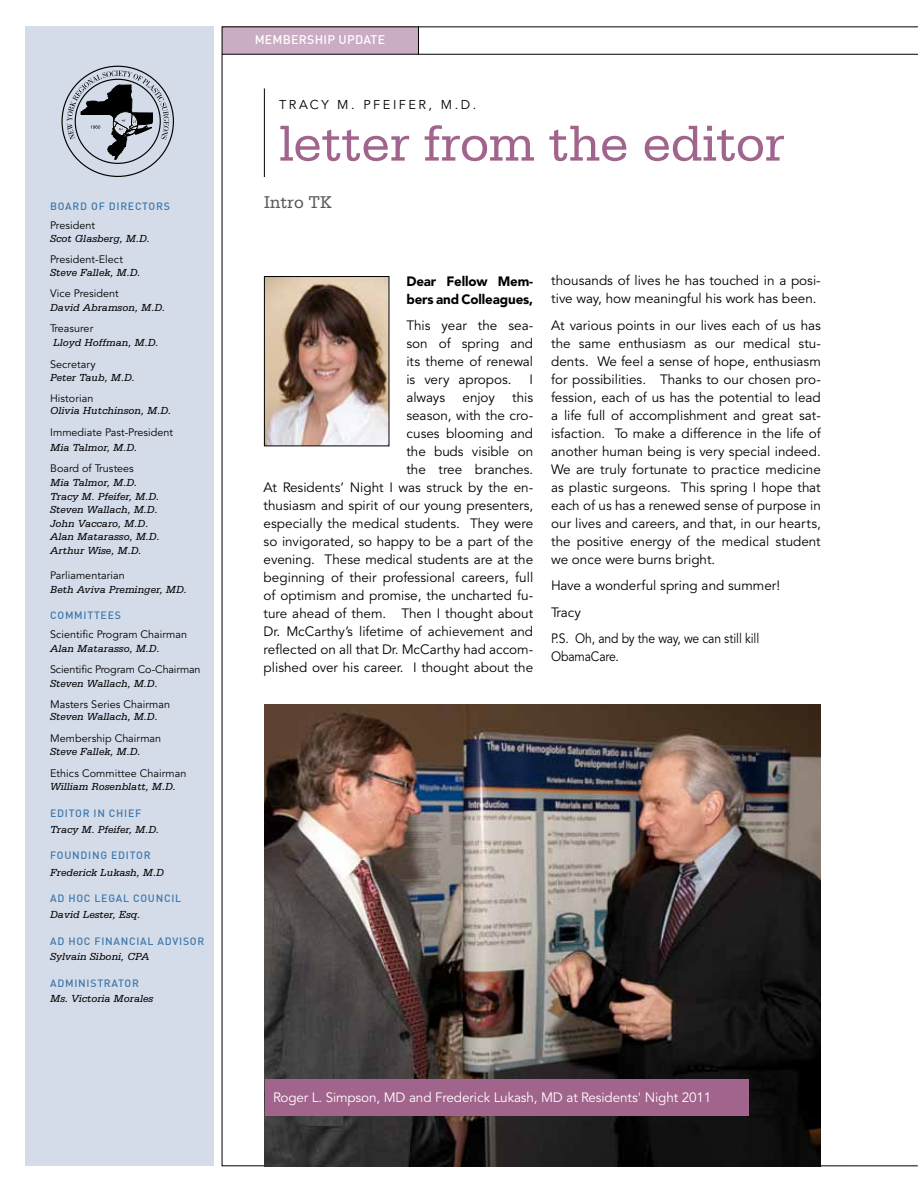
<style>
.page{position:relative;width:918px;height:1188px;background:#fff}
.page>*{position:absolute;margin:0;border:0;box-sizing:border-box;transform-origin:0 0}
.t1{font:53.25px "Serifa";letter-spacing:-.01em;color:#a1648c}
.t2{font:18px "Serifa";color:#58595b}
.t3{font:13.5px/18px "Avenir";color:#000;text-align:justify}
.t4{font:13.5px "Avenir";letter-spacing:-.01em;color:#fff}
.t5{font:900 13.5px/18px "Avenir";letter-spacing:-.01em;color:#000}
.t6{font:13.5px "Avenir";color:#000;scale:.9 1}
.t7{font:12.75px "Avenir";color:#000}
.t8{font:500 12.3px "DIN";letter-spacing:.02em;color:#fff}
.t9{font:italic 10.8px/13.5px "Serifa";color:#000}
.t10{font:10.8px "Avenir";letter-spacing:.005em;color:#000}
.t11{font:500 10.5px "DIN";letter-spacing:.07em;color:#3e78ab}
</style>
<div class="page">
<div style="left:222px;top:27px;width:197px;height:27px;background:#caacc3"></div>
<svg style="left:418px;top:27px;width:1px;height:27px"></svg>
<hr style="left:222px;top:54px;width:696px;height:1px;background:#000">
<div style="left:26px;top:27px;width:188px;height:1139px;background:#d5dce9"></div>
<img style="left:266px;top:278px;width:121px;height:166px">
<div style="left:264px;top:276px;width:125px;height:170px;border:1px solid #000"></div>
<hr style="left:264px;top:88px;width:1px;height:89px;background:#000">
<img style="left:265px;top:704px;width:556px;height:462px">
<div style="left:265px;top:1079px;width:483px;height:36px;background:#a1648c"></div>
<svg style="left:62px;top:65px;width:112px;height:112px"></svg>
<p class="t11" style="left:50px;top:200px;width:121px">BOARD OF DIRECTORS</p>
<p class="t10" style="left:50px;top:219px;width:46px">President</p>
<p class="t9" style="left:50px;top:232px;width:101px">Scot Glasberg, M.D.</p>
<p class="t10" style="left:50px;top:253px;width:75px">President-Elect</p>
<p class="t9" style="left:50px;top:265px;width:92px">Steve Fallek, M.D.</p>
<p class="t10" style="left:50px;top:287px;width:70px">Vice President</p>
<p class="t9" style="left:50px;top:300px;width:117px">David Abramson, M.D.</p>
<p class="t10" style="left:50px;top:323px;width:45px">Treasurer</p>
<p class="t9" style="left:53px;top:336px;width:107px">Lloyd Hoffman, M.D.</p>
<p class="t10" style="left:50px;top:358px;width:47px">Secretary</p>
<p class="t9" style="left:50px;top:371px;width:86px">Peter Taub, M.D.</p>
<p class="t10" style="left:50px;top:392px;width:45px">Historian</p>
<p class="t9" style="left:50px;top:404px;width:123px">Olivia Hutchinson, M.D.</p>
<p class="t10" style="left:50px;top:426px;width:124px">Immediate Past-President</p>
<p class="t9" style="left:50px;top:440px;width:89px">Mia Talmor, M.D.</p>
<p class="t10" style="left:50px;top:463px;width:85px">Board of Trustees</p>
<p class="t9" style="left:50px;top:476px;width:111px">Mia Talmor, M.D.<br>Tracy M. Pfeifer, M.D.<br>Steven Wallach, M.D.<br>John Vaccaro, M.D.<br>Alan Matarasso, M.D.<br>Arthur Wise, M.D.</p>
<p class="t10" style="left:50px;top:569px;width:76px">Parliamentarian</p>
<p class="t9" style="left:50px;top:583px;width:138px">Beth Aviva Preminger, MD.</p>
<p class="t11" style="left:50px;top:609px;width:72px">COMM ITTEES</p>
<p class="t10" style="left:50px;top:628px;width:138px">Scientific Program Chairman</p>
<p class="t9" style="left:50px;top:641px;width:111px">Alan Matarasso, M.D.</p>
<p class="t10" style="left:50px;top:663px;width:152px">Scientific Program Co-Chairman</p>
<p class="t9" style="left:50px;top:676px;width:109px">Steven Wallach, M.D.</p>
<p class="t10" style="left:50px;top:698px;width:121px">Masters Series Chairman</p>
<p class="t9" style="left:50px;top:710px;width:109px">Steven Wallach, M.D.</p>
<p class="t10" style="left:50px;top:732px;width:113px">Membership Chairman</p>
<p class="t9" style="left:50px;top:745px;width:92px">Steve Fallek, M.D.</p>
<p class="t10" style="left:50px;top:767px;width:138px">Ethics Committee Chairman</p>
<p class="t9" style="left:50px;top:780px;width:127px">William Rosenblatt, M.D.</p>
<p class="t11" style="left:50px;top:806px;width:93px">EDITOR IN CHIEF</p>
<p class="t9" style="left:50px;top:822px;width:111px">Tracy M. Pfeifer, M.D.</p>
<p class="t11" style="left:50px;top:849px;width:30px">FOUNDING</p>
<p class="t11" style="left:111px;top:849px;width:8px">EDITOR</p>
<p class="t9" style="left:50px;top:866px;width:115px">Frederick Lukash, M.D</p>
<p class="t11" style="left:50px;top:892px;width:131px">AD HOC LEGAL COU NCIL</p>
<p class="t9" style="left:50px;top:908px;width:92px">David Lester, Esq.</p>
<p class="t11" style="left:50px;top:934px;width:156px">AD H OC FINANCIAL ADVISOR</p>
<p class="t9" style="left:50px;top:950px;width:101px">Sylvain Siboni, CPA</p>
<p class="t11" style="left:50px;top:976px;width:90px">ADM INISTRATOR</p>
<p class="t9" style="left:50px;top:992px;width:105px">Ms. Victoria Morales</p>
<p class="t8" style="left:255px;top:32px;width:37px">MEMBERSHI</p>
<p class="t8" style="left:327px;top:32px;width:36px">P UPDATE</p>
<p class="t7" style="left:279px;top:97px;width:21px">Tracy</p>
<p class="t7" style="left:337px;top:97px;width:46px">M. Pfeifer</p>
<p class="t7" style="left:429px;top:97px;width:49px">, M.D.</p>
<h1 class="t1" style="left:279px;top:114px;width:507px">letter from the editor</h1>
<h2 class="t2" style="left:264px;top:192px;width:69px">Intro TK</h2>
<p class="t5" style="left:406px;top:272px;width:128px">Dear Fellow Mem&shy;bers and Colleagues,</p>
<p class="t3" style="left:406px;top:317px;width:128px">This year the sea&shy;son of spring and its theme of renewal is very apropos.</p>
<p class="t3" style="left:530px;top:371px;width:5px">I</p>
<p class="t3" style="left:264px;top:389px;width:271px;text-align:right">this<br>season, with the cro-<br>cuses blooming and<br>the buds visible on<br>the tree branches.<br>At Residents’ Night I was struck by the en&shy;thusiasm and spirit of our young presenters, especially the medical students. They were so invigorated, so happy to be a part of the evening. These medical students are at the beginning of their professional careers, full of optimism and promise, the uncharted fu&shy;ture ahead of them. Then I thought about Dr. McCarthy’s lifetime of achievement and reflected on all that Dr. McCarthy had accom&shy;plished over his career. I thought about the</p>
<p class="t3" style="left:406px;top:389px;width:40px">always</p>
<p class="t3" style="left:463px;top:389px;width:34px">enjoy</p>
<p class="t3" style="left:551px;top:272px;width:271px">thousands of lives he has touched in a posi&shy;tive way, how meaningful his work has been.</p>
<p class="t3" style="left:551px;top:316px;width:271px">At various points in our lives each of us has the same enthusiasm as our medical stu&shy;dents. We feel a sense of hope, enthusiasm for possibilities. Thanks to our chosen pro&shy;fession, each of us has the potential to lead a life full of accomplishment and great sat&shy;isfaction. To make a difference in the life of another human being is very special indeed.<br>We are truly fortunate to practice medicine as plastic surgeons. This spring I hope that each of us has a renewed sense of purpose in our lives and careers, and that, in our hearts, the positive energy of the medical student we once were burns bright.</p>
<p class="t3" style="left:551px;top:572px;width:230px;line-height:26.5px;text-align:left">Have a wonderful spring and summer!<br>Tracy<br>P.S. Oh, and by the way, we can still kill</p>
<p class="t6" style="left:551px;top:649px;width:77px">ObamaCare.</p>
<p class="t4" style="left:273px;top:1090px;width:440px">Roger L. Simpson, MD and Frederick Lukash, MD at Residents' Night 2011</p>
</div>
